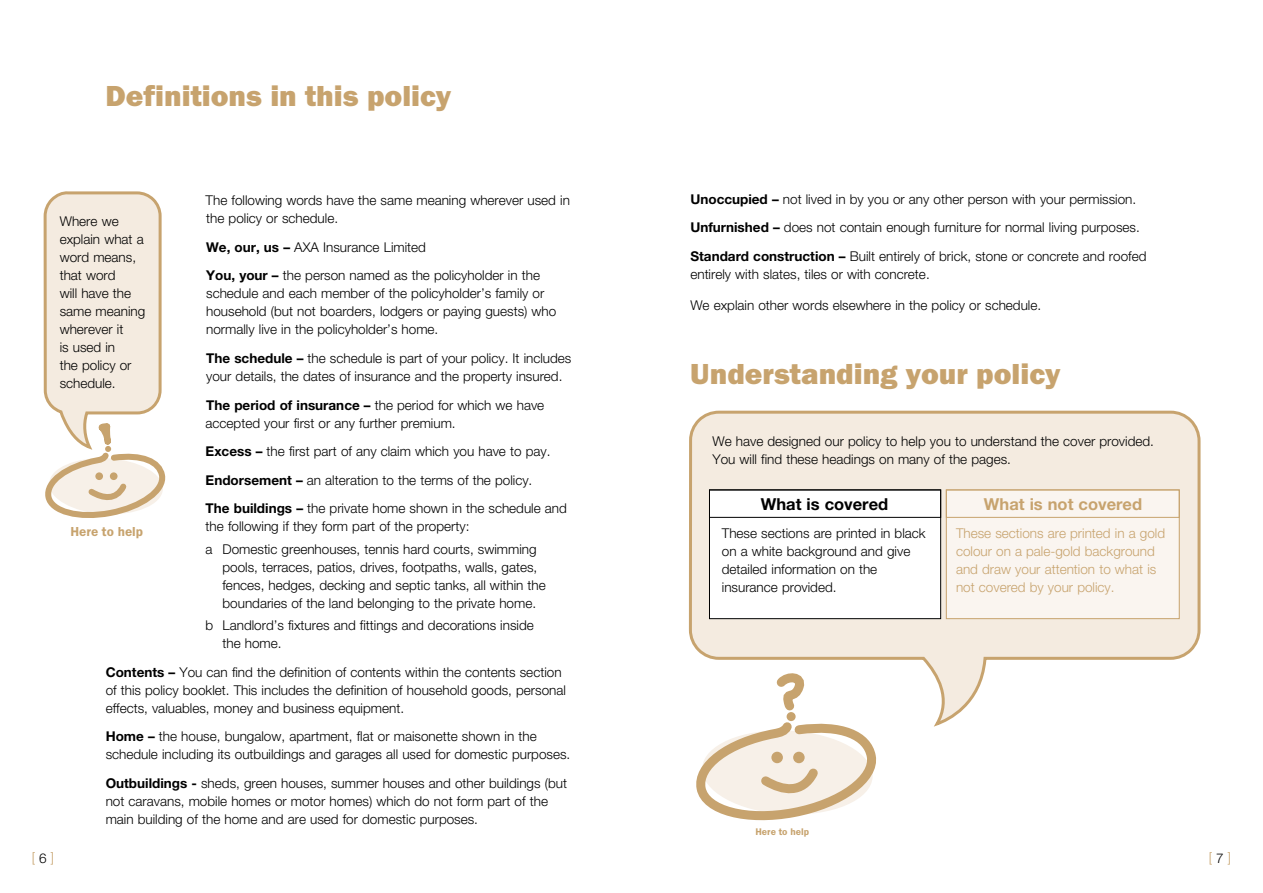
<style>
.page{position:relative;width:1263px;height:893px;background:#fff}
.page>*{position:absolute;margin:0;border:0;box-sizing:border-box;transform-origin:0 0}
.t1{font:30px "Franklin Got Itc T Heav";color:#c7a36e}
.t2{font:700 16.5px "Helvetica Neue";color:#c7a36e}
.t3{font:700 16.5px "Helvetica Neue";color:#000}
.t4{font:300 13.5px/18px "Helvetica Neue";color:#000}
.t5{font:300 13.5px/18px "Helvetica Neue";color:#c7a36e}
.t6{font:600 13.5px "Franklin Got T";color:#c7a36e}
.t7{font:600 9.9px "Franklin Got T";color:#c7a36e}
.s1{font-weight:700}
.s2{color:#000}
</style>
<div class="page">
<svg style="left:43px;top:191px;width:122px;height:327px"></svg>
<svg style="left:688px;top:410px;width:513px;height:317px"></svg>
<div style="left:709px;top:490px;width:232px;height:129px;background:#fff"></div>
<div style="left:709px;top:490px;width:232px;height:129px;border:1px solid #000"></div>
<div style="left:946px;top:490px;width:233px;height:129px;background:#faf5f0;border:1px solid #c7a36e"></div>
<div style="left:709px;top:490px;width:232px;height:28px;border:1px solid #000"></div>
<div style="left:946px;top:490px;width:233px;height:28px;border:1px solid #c7a36e"></div>
<svg style="left:697px;top:675px;width:178px;height:146px"></svg>
<div style="left:771px;top:752px;width:12px;height:11px;background:#c7a36e;border-radius:50%"></div>
<div style="left:793px;top:752px;width:12px;height:11px;background:#c7a36e;border-radius:50%"></div>
<div style="left:787px;top:712px;width:9px;height:9px;background:#c7a36e;border-radius:50%"></div>
<p class="t1" style="left:106px;top:79px;width:347px">Definitions in this policy</p>
<p class="t4" style="left:206px;top:191px;width:366px">The following words have the same meaning wherever used in the policy or schedule.</p>
<p class="t4" style="left:206px;top:238px;width:221px"><span class="s1">We, our, us –</span> AXA Insurance Limited</p>
<p class="t4" style="left:206px;top:266px;width:352px"><span class="s1">You, your –</span> the person named as the policyholder in the schedule and each member of the policyholder’s family or household (but not boarders, lodgers or paying guests) who normally live in the policyholder’s home.</p>
<p class="t4" style="left:206px;top:349px;width:367px"><span class="s1">The schedule –</span> the schedule is part of your policy. It includes your details, the dates of insurance and the property insured.</p>
<p class="t4" style="left:206px;top:395px;width:340px"><span class="s1">The period of insurance –</span> the period for which we have accepted your first or any further premium.</p>
<p class="t4" style="left:206px;top:442px;width:346px"><span class="s1">Excess –</span> the first part of any claim which you have to pay.</p>
<p class="t4" style="left:206px;top:471px;width:328px"><span class="s1">Endorsement –</span> an alteration to the terms of the policy.</p>
<p class="t4" style="left:206px;top:499px;width:363px"><span class="s1">The buildings –</span> the private home shown in the schedule and the following if they form part of the property:</p>
<p class="t4" style="left:222px;top:540px;width:325px;text-indent:-17px">a Domestic greenhouses, tennis hard courts, swimming pools, terraces, patios, drives, footpaths, walls, gates, fences, hedges, decking and septic tanks, all within the boundaries of the land belonging to the private home.</p>
<p class="t4" style="left:222px;top:616px;width:313px;text-indent:-17px">b Landlord’s fixtures and fittings and decorations inside the home.</p>
<p class="t4" style="left:106px;top:662px;width:462px"><span class="s1">Contents –</span> You can find the definition of contents within the contents section of this policy booklet. This includes the definition of household goods, personal effects, valuables, money and business equipment.</p>
<p class="t4" style="left:106px;top:727px;width:466px"><span class="s1">Home –</span> the house, bungalow, apartment, flat or maisonette shown in the schedule including its outbuildings and garages all used for domestic purposes.</p>
<p class="t4" style="left:106px;top:774px;width:463px"><span class="s1">Outbuildings -</span> sheds, green houses, summer houses and other buildings (but not caravans, mobile homes or motor homes) which do not form part of the main building of the home and are used for domestic purposes.</p>
<p class="t4" style="left:60px;top:212px;width:87px">Where we explain what a word means, that word<br>will have the same meaning wherever it<br>is used in<br>the policy or schedule.</p>
<p class="t6" style="left:70px;top:524px;width:74px">Here to help</p>
<p class="t4" style="left:690px;top:189px;width:447px"><span class="s1">Unoccupied –</span> not lived in by you or any other person with your permission.</p>
<p class="t4" style="left:690px;top:218px;width:451px"><span class="s1">Unfurnished –</span> does not contain enough furniture for normal living purposes.</p>
<p class="t4" style="left:690px;top:247px;width:458px"><span class="s1">Standard construction –</span> Built entirely of brick, stone or concrete and roofed entirely with slates, tiles or with concrete.</p>
<p class="t4" style="left:690px;top:295px;width:352px">We explain other words elsewhere in the policy or schedule.</p>
<p class="t1" style="left:690px;top:356px;width:372px">Understanding your policy</p>
<p class="t4" style="left:712px;top:432px;width:443px">We have designed our policy to help you to understand the cover provided.<br>You will find these headings on many of the pages.</p>
<p class="t3" style="left:761px;top:494px;width:129px">What is covered</p>
<p class="t2" style="left:984px;top:494px;width:160px">What is not covered</p>
<p class="t4" style="left:722px;top:524px;width:205px">These sections are printed in black on a white background and give</p>
<p class="t4" style="left:722px;top:560px;width:157px">detailed information on the insurance provided.</p>
<p class="t5" style="left:956px;top:524px;width:211px">These sections are printed in a gold colour on a pale-gold background and draw your attention to what is not covered by your policy.</p>
<p class="t7" style="left:755px;top:826px;width:55px">Here to help</p>
<p class="t5" style="left:32px;top:848px;width:24px">[ <span class="s2">6</span> ]</p>
<p class="t5" style="left:1209px;top:848px;width:24px">[ <span class="s2">7</span> ]</p>
</div>
